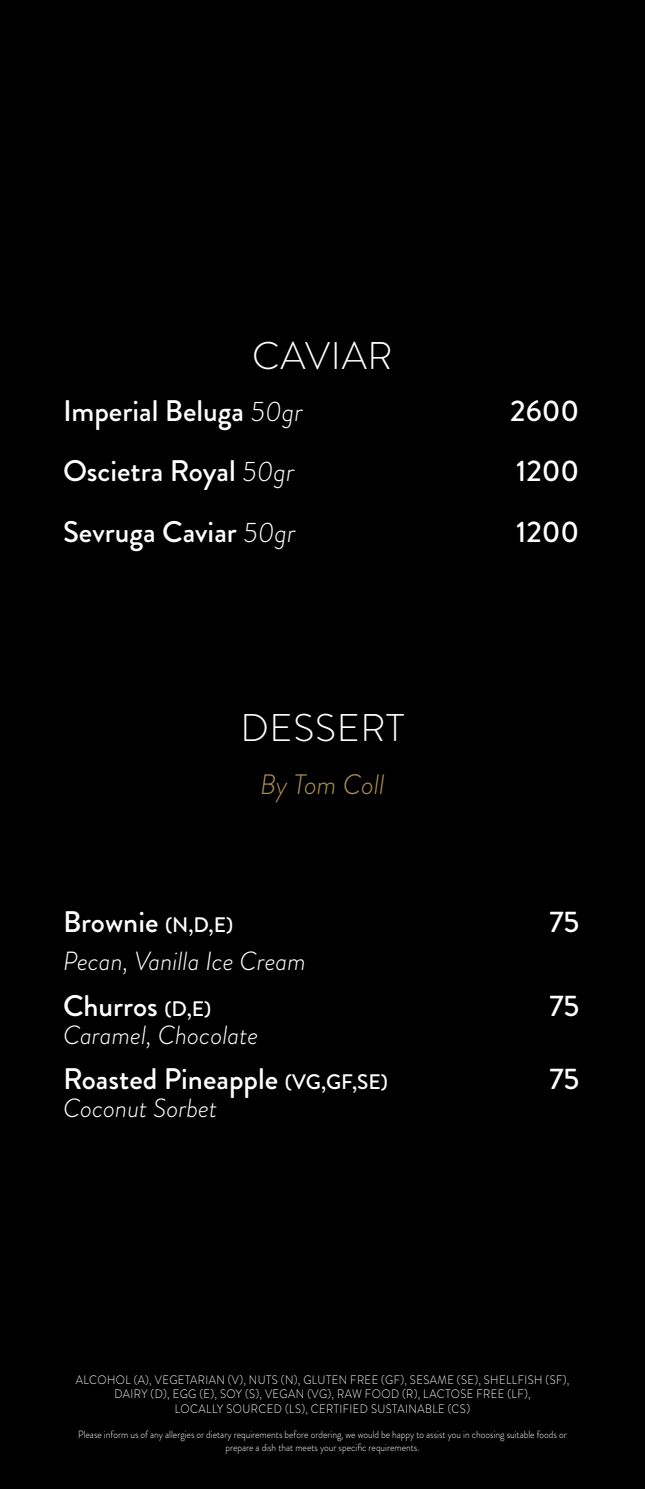
<style>
.page{position:relative;width:645px;height:1489px;background:#fff}
.page>*{position:absolute;margin:0;border:0;box-sizing:border-box;transform-origin:0 0}
.t1{font:300 38.5px "Brandon Grotesque";letter-spacing:.02em;color:#fff}
.t2{font:500 29.75px "Brandon Grotesque";color:#fff}
.t3{font:italic 300 28px "Brandon Grotesque";letter-spacing:-.005em;color:#ad914f}
.t4{font:italic 300 26.25px "Brandon Grotesque";color:#fff}
.t5{font:300 12.25px/14.7px "Brandon Grotesque";letter-spacing:.04em;color:#fff;text-align:center;scale:.9 1}
.t6{font:300 10.5px/12.6px "Brandon Grotesque";color:#fff;text-align:center;scale:.9 1}
.s1{font-weight:300;font-style:italic;font-size:28px}
.s2{font-size:21px}
</style>
<div class="page">
<div style="left:0;top:0;width:645px;height:1488px;background:#000"></div>
<h1 class="t1" style="left:252px;top:329px;width:142px">CAVIAR</h1>
<h2 class="t2" style="left:63px;top:390px;width:241px">Imperial Beluga <span class="s1">50gr</span></h2>
<h2 class="t2" style="left:510px;top:390px;width:71px">2600</h2>
<h2 class="t2" style="left:63px;top:450px;width:233px">Oscietra Royal <span class="s1">50gr</span></h2>
<h2 class="t2" style="left:516px;top:450px;width:65px">1200</h2>
<h2 class="t2" style="left:63px;top:511px;width:234px">Sevruga Caviar <span class="s1">50gr</span></h2>
<h2 class="t2" style="left:516px;top:511px;width:65px">1200</h2>
<h1 class="t1" style="left:240px;top:701px;width:165px">DESSERT</h1>
<h3 class="t3" style="left:260px;top:765px;width:126px">By Tom Coll</h3>
<h2 class="t2" style="left:63px;top:901px;width:172px">Brownie <span class="s2">(N,D,E)</span></h2>
<h2 class="t2" style="left:549px;top:901px;width:31px">75</h2>
<h3 class="t4" style="left:63px;top:943px;width:244px">Pecan, Vanilla Ice Cream</h3>
<h2 class="t2" style="left:63px;top:984px;width:150px">Churros <span class="s2">(D,E)</span></h2>
<h2 class="t2" style="left:549px;top:984px;width:31px">75</h2>
<h3 class="t4" style="left:63px;top:1016px;width:197px">Caramel, Chocolate</h3>
<h2 class="t2" style="left:63px;top:1058px;width:326px">Roasted Pineapple <span class="s2">(VG,GF,SE)</span></h2>
<h2 class="t2" style="left:549px;top:1058px;width:31px">75</h2>
<h3 class="t4" style="left:63px;top:1090px;width:156px">Coconut Sorbet</h3>
<p class="t5" style="left:76px;top:1371px;width:550px">ALCOHOL (A), VEGETARIAN (V), NUTS (N), GLUTEN FREE (GF), SESAME (SE), SHELLFISH (SF),<br>DAIRY (D), EGG (E), SOY (S), VEGAN (VG), RAW FOOD (R), LACTOSE FREE (LF),<br>LOCALLY SOURCED (LS), CERTIFIED SUSTAINABLE (CS)</p>
<p class="t6" style="left:78px;top:1428px;width:544px">Please inform us of any allergies or dietary requirements before ordering, we would be happy to assist you in choosing suitable foods or prepare a dish that meets your specific requirements.</p>
</div>
